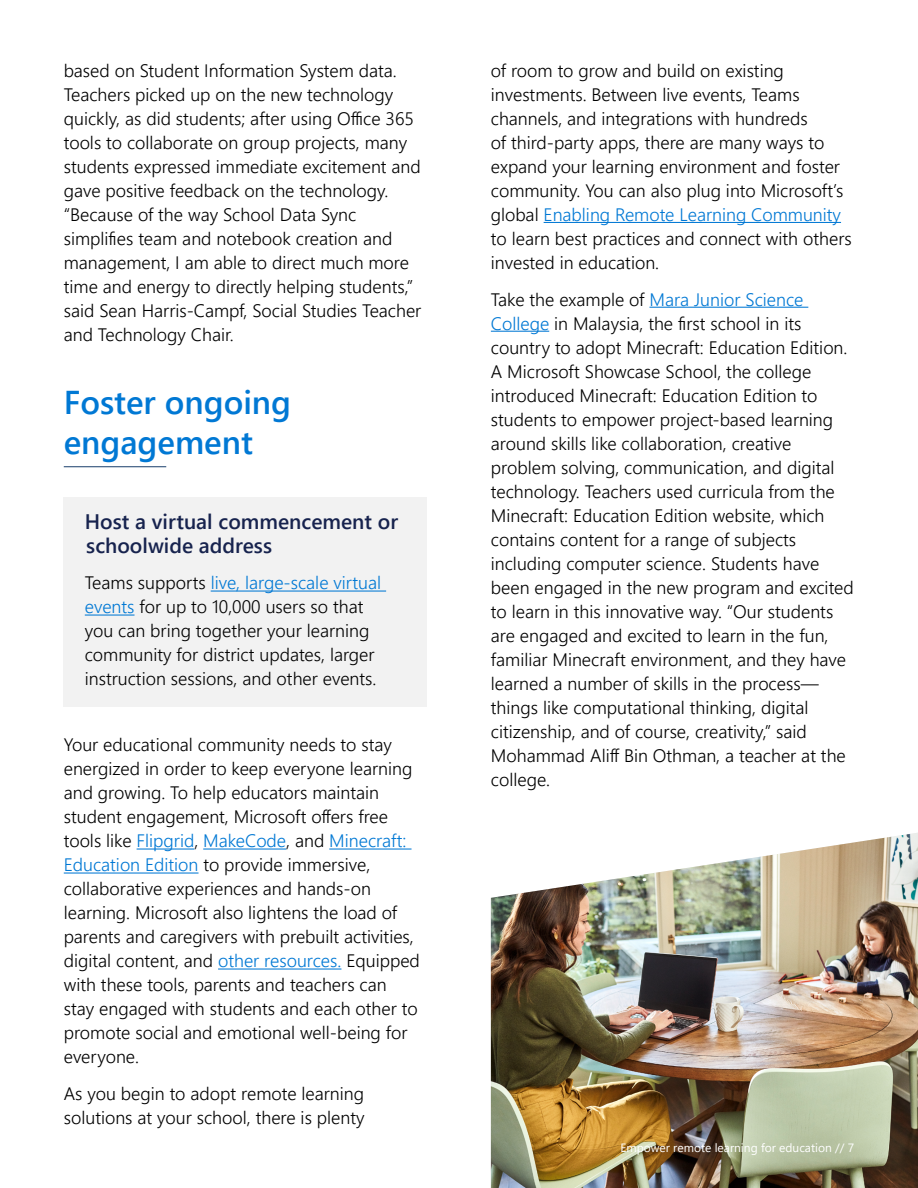
<style>
.page{position:relative;width:918px;height:1188px;background:#fff}
.page>*{position:absolute;margin:0;border:0;box-sizing:border-box;transform-origin:0 0}
.P_H1{font:600 33px/39.6px "Segoe UI";color:#0078d4}
.Sub_head{font:600 21px/24px "Segoe UI";color:#17234e}
.para{font:300 18px/24px "Segoe UI";color:#000}
.t1{font:12px "Segoe UI";color:#fff}
.s1{color:#0078d4}
</style>
<div class="page">
<img style="left:491px;top:833px;width:427px;height:355px">
<hr style="left:137px;top:849px;width:57px;height:1px;background:#0078d4">
<hr style="left:203px;top:849px;width:83px;height:1px;background:#0078d4">
<hr style="left:329px;top:849px;width:83px;height:1px;background:#0078d4">
<hr style="left:64px;top:873px;width:135px;height:1px;background:#0078d4">
<hr style="left:218px;top:969px;width:123px;height:1px;background:#0078d4">
<hr style="left:544px;top:222px;width:297px;height:1px;background:#0078d4">
<hr style="left:649px;top:307px;width:159px;height:1px;background:#0078d4">
<hr style="left:491px;top:331px;width:58px;height:1px;background:#0078d4">
<hr style="left:64px;top:466px;width:102px;height:1px;background:#183e6b">
<div style="left:64px;top:497px;width:363px;height:209px;background:#f2f2f2"></div>
<hr style="left:211px;top:591px;width:175px;height:1px;background:#0078d4">
<hr style="left:85px;top:615px;width:50px;height:1px;background:#0078d4">
<p class="para" style="left:64px;top:57px;width:359px">based on Student Information System data.<br>Teachers picked up on the new technology quickly, as did students; after using Office 365 tools to collaborate on group projects, many students expressed immediate excitement and gave positive feedback on the technology. “Because of the way School Data Sync simplifies team and notebook creation and management, I am able to direct much more time and energy to directly helping students,” said Sean Harris-Campf, Social Studies Teacher and Technology Chair.</p>
<p class="P_H1" style="left:64px;top:380px;width:229px">Foster ongoing engagement</p>
<p class="Sub_head" style="left:85px;top:508px;width:315px">Host a virtual commencement or schoolwide address</p>
<p class="para" style="left:85px;top:569px;width:298px">Teams supports <span class="s1">live, large-scale virtual events</span> for up to 10,000 users so that you can bring together your learning community for district updates, larger instruction sessions, and other events.</p>
<p class="para" style="left:64px;top:731px;width:358px">Your educational community needs to stay energized in order to keep everyone learning and growing. To help educators maintain student engagement, Microsoft offers free tools like <span class="s1">Flipgrid</span>, <span class="s1">MakeCode</span>, and <span class="s1">Minecraft:<br>Education Edition</span> to provide immersive, collaborative experiences and hands-on learning. Microsoft also lightens the load of parents and caregivers with prebuilt activities, digital content, and <span class="s1">other resources.</span> Equipped with these tools, parents and teachers can stay engaged with students and each other to promote social and emotional well-being for everyone.</p>
<p class="para" style="left:64px;top:1080px;width:302px">As you begin to adopt remote learning solutions at your school, there is plenty</p>
<p class="para" style="left:491px;top:57px;width:362px">of room to grow and build on existing investments. Between live events, Teams channels, and integrations with hundreds<br>of third-party apps, there are many ways to expand your learning environment and foster community. You can also plug into Microsoft’s global <span class="s1">Enabling Remote Learning Community </span>to learn best practices and connect with others invested in education.</p>
<p class="para" style="left:491px;top:285px;width:364px">Take the example of <span class="s1">Mara Junior Science College</span> in Malaysia, the first school in its country to adopt Minecraft: Education Edition.<br>A Microsoft Showcase School, the college introduced Minecraft: Education Edition to students to empower project-based learning around skills like collaboration, creative problem solving, communication, and digital technology. Teachers used curricula from the Minecraft: Education Edition website, which contains content for a range of subjects including computer science. Students have been engaged in the new program and excited to learn in this innovative way. “Our students are engaged and excited to learn in the fun, familiar Minecraft environment, and they have learned a number of skills in the process— things like computational thinking, digital citizenship, and of course, creativity,” said Mohammad Aliff Bin Othman, a teacher at the college.</p>
<p class="t1" style="left:620px;top:1137px;width:235px">Empower remote learning for education // 7</p>
</div>
